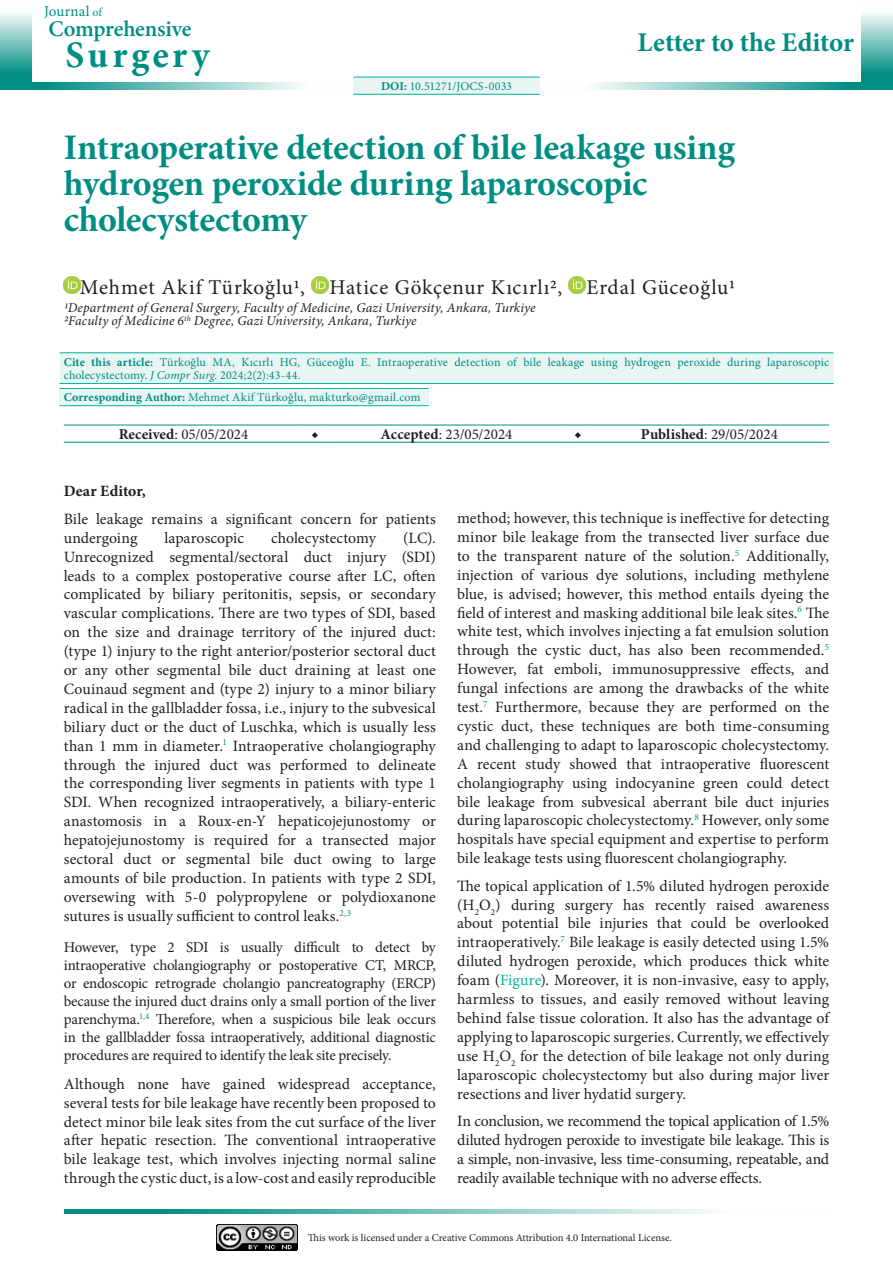
<style>
.page{position:relative;width:893px;height:1263px;background:#fff}
.page>*{position:absolute;margin:0;border:0;box-sizing:border-box;transform-origin:0 0}
.t1{font:700 37.5px "Minion Pro";letter-spacing:.09em;color:#008e84}
.Makale_Başlığı{font:700 36px/36px "Minion Pro";letter-spacing:-.01em;color:#008e84}
.t2{font:700 27px "Minion Pro";letter-spacing:-.005em;color:#008e84}
.t3{font:600 22.5px "Minion Pro";letter-spacing:-.01em;color:#008e84}
.Yazarlar{font:21px "Minion Pro";letter-spacing:.035em;color:#231f20}
.Ana_metin{font:15.75px/18.9px "Minion Pro";color:#231f20;text-align:justify}
.Ana_metin-2{font:700 15.75px "Minion Pro";letter-spacing:.005em;color:#231f20}
.Ana_metin-3{font:15px/18.1px "Minion Pro";letter-spacing:-.015em;color:#231f20;text-align:justify}
.Table-Figure{font:15px "Minion Pro";color:#231f20}
.t4{font:15px "Minion Pro";letter-spacing:.01em;color:#008e84}
.Table-Figure-2{font:700 15px "Minion Pro";color:#231f20}
.Kurumlar{font:italic 13.5px "Minion Pro";letter-spacing:.01em;color:#231f20}
.Cite{font:12px/13.5px "Minion Pro";letter-spacing:.01em;color:#008e84}
.t5{font:10.5px "Minion Pro";letter-spacing:-.005em;color:#231f20}
.s1{font-size:12px}
.s2{font-weight:700}
.s3{font-style:italic}
.s4{color:#00b59d}
</style>
<div class="page">
<img style="left:216px;top:1225px;width:81px;height:25px">
<div style="left:861px;top:0;width:32px;height:83px;background:linear-gradient(to bottom,#fff,#008277)"></div>
<svg style="left:594px;top:83px;width:299px;height:7px;background:#68bbb5"></svg>
<svg style="left:0;top:83px;width:300px;height:7px;background:#68bbb5"></svg>
<div style="left:0;top:0;width:32px;height:83px;background:linear-gradient(to bottom,#fff,#008277)"></div>
<svg style="left:64px;top:1210px;width:648px;height:4px;background:#68bbb5"></svg>
<img style="left:64px;top:277px;width:17px;height:17px">
<img style="left:312px;top:277px;width:17px;height:17px">
<img style="left:569px;top:277px;width:17px;height:17px">
<div style="left:353px;top:77px;width:187px;height:17px;background:#e9f5f2"></div>
<hr style="left:353px;top:94px;width:187px;height:1px;background:#00b59d">
<hr style="left:353px;top:77px;width:187px;height:1px;background:#00b59d">
<div style="left:60px;top:353px;width:773px;height:31px;background:#e9f5f2"></div>
<hr style="left:60px;top:383px;width:773px;height:1px;background:#00b59d">
<hr style="left:60px;top:352px;width:773px;height:1px;background:#00b59d">
<div style="left:60px;top:388px;width:369px;height:18px;background:#e9f5f2"></div>
<hr style="left:60px;top:405px;width:369px;height:1px;background:#00b59d">
<hr style="left:60px;top:388px;width:369px;height:1px;background:#00b59d">
<hr style="left:64px;top:425px;width:239px;height:1px;background:#008e84">
<svg style="left:303px;top:425px;width:24px;height:1px"></svg>
<hr style="left:327px;top:425px;width:239px;height:1px;background:#008e84">
<svg style="left:566px;top:425px;width:24px;height:1px"></svg>
<hr style="left:590px;top:425px;width:239px;height:1px;background:#008e84">
<hr style="left:64px;top:442px;width:239px;height:1px;background:#008e84">
<svg style="left:303px;top:442px;width:24px;height:1px"></svg>
<hr style="left:327px;top:442px;width:239px;height:1px;background:#008e84">
<svg style="left:566px;top:442px;width:24px;height:1px"></svg>
<hr style="left:590px;top:442px;width:239px;height:1px;background:#008e84">
<p class="t4" style="left:44px;top:2px;width:59px">Journal <span class="s1">of</span></p>
<h3 class="t3" style="left:48px;top:13px;width:145px">Comprehensive</h3>
<h1 class="t1" style="left:65px;top:29px;width:146px">Surgery</h1>
<p class="Cite" style="left:381px;top:80px;width:132px"><span class="s2">DOI:</span> 10.51271/JOCS-0033</p>
<h3 class="t2" style="left:637px;top:24px;width:218px">Letter to the Editor</h3>
<p class="Makale_Başlığı" style="left:64px;top:129px;width:673px">Intraoperative detection of bile leakage using hydrogen peroxide during laparoscopic cholecystectomy</p>
<p class="Yazarlar" style="left:80px;top:273px;width:657px">Mehmet Akif Türkoğlu1, Hatice Gökçenur Kıcırlı2, Erdal Güceoğlu1</p>
<p class="Kurumlar" style="left:64px;top:298px;width:473px">1Department of General Surgery, Faculty of Medicine, Gazi University, Ankara, Turkiye</p>
<p class="Kurumlar" style="left:64px;top:312px;width:354px">2Faculty of Medicine 6<sup>th</sup> Degree, Gazi University, Ankara, Turkiye</p>
<p class="Cite" style="left:64px;top:355px;width:767px"><span class="s2">Cite this article:</span> Türkoğlu MA, Kıcırlı HG, Güceoğlu E. Intraoperative detection of bile leakage using hydrogen peroxide during laparoscopic cholecystectomy. <span class="s3">J Compr Surg.</span> 2024;2(2):43-44.</p>
<p class="Cite" style="left:64px;top:391px;width:358px"><span class="s2">Corresponding Author:</span> Mehmet Akif Türkoğlu, makturko@gmail.com</p>
<p class="Table-Figure" style="left:119px;top:424px;width:131px"><span class="s2">Received</span>: 05/05/2024</p>
<p class="Table-Figure-2" style="left:311px;top:424px;width:9px">◆</p>
<p class="Table-Figure" style="left:380px;top:424px;width:134px"><span class="s2">Accepted</span>: 23/05/2024</p>
<p class="Table-Figure-2" style="left:574px;top:424px;width:9px">◆</p>
<p class="Table-Figure" style="left:641px;top:424px;width:139px"><span class="s2">Published</span>: 29/05/2024</p>
<p class="Ana_metin-2" style="left:64px;top:480px;width:84px">Dear Editor,</p>
<p class="Ana_metin" style="left:64px;top:509px;width:374px">Bile leakage remains a significant concern for patients undergoing</p>
<p class="Ana_metin" style="left:164px;top:528px;width:81px">laparoscopic</p>
<p class="Ana_metin" style="left:271px;top:528px;width:106px">cholecystectomy</p>
<p class="Ana_metin" style="left:64px;top:528px;width:374px;text-indent:339px">(LC).<br>Unrecognized segmental/sectoral duct injury (SDI) leads to a complex postoperative course after LC, often complicated by biliary peritonitis, sepsis, or secondary vascular complications. There are two types of SDI, based on the size and drainage territory of the injured duct: (type 1) injury to the right anterior/posterior sectoral duct or any other segmental bile duct draining at least one Couinaud segment and (type 2) injury to a minor biliary radical in the gallbladder fossa, i.e., injury to the subvesical biliary duct or the duct of Luschka, which is usually less than 1 mm in diameter.<sup>1</sup> Intraoperative cholangiography through the injured duct was performed to delineate the corresponding liver segments in patients with type 1<br>SDI. When recognized intraoperatively, a biliary-enteric anastomosis in a Roux-en-Y hepaticojejunostomy or hepatojejunostomy is required for a transected major sectoral duct or segmental bile duct owing to large amounts of bile production. In patients with type 2 SDI, oversewing with 5-0 polypropylene or polydioxanone sutures is usually sufficient to control leaks.<sup>2,3</sup></p>
<p class="Ana_metin-3" style="left:64px;top:938px;width:374px">However, type 2 SDI is usually difficult to detect by intraoperative cholangiography or postoperative CT, MRCP, or endoscopic retrograde cholangio pancreatography (ERCP) because the injured duct drains only a small portion of the liver parenchyma.<sup>1,4</sup> Therefore, when a suspicious bile leak occurs in the gallbladder fossa intraoperatively, additional diagnostic procedures are required to identify the leak site precisely.</p>
<p class="Ana_metin" style="left:64px;top:1074px;width:374px">Although none have gained widespread acceptance, several tests for bile leakage have recently been proposed to detect minor bile leak sites from the cut surface of the liver after hepatic resection. The conventional intraoperative bile leakage test, which involves injecting normal saline through the cystic duct, is a low-cost and easily reproducible</p>
<p class="Ana_metin" style="left:457px;top:509px;width:374px">method; however, this technique is ineffective for detecting minor bile leakage from the transected liver surface due to the transparent nature of the solution.<sup>5</sup> Additionally, injection of various dye solutions, including methylene blue, is advised; however, this method entails dyeing the field of interest and masking additional bile leak sites.<sup>6</sup> The white test, which involves injecting a fat emulsion solution through the cystic duct, has also been recommended.<sup>5<br></sup>However, fat emboli, immunosuppressive effects, and fungal infections are among the drawbacks of the white test.<sup>7</sup> Furthermore, because they are performed on the cystic duct, these techniques are both time-consuming and challenging to adapt to laparoscopic cholecystectomy.<br>A recent study showed that intraoperative fluorescent cholangiography using indocyanine green could detect bile leakage from subvesical aberrant bile duct injuries during laparoscopic cholecystectomy.<sup>8</sup> However, only some hospitals have special equipment and expertise to perform bile leakage tests using fluorescent cholangiography.</p>
<p class="Ana_metin" style="left:457px;top:876px;width:374px">The topical application of 1.5% diluted hydrogen peroxide (H<sub>2</sub>O<sub>2</sub>) during surgery has recently raised awareness about potential bile injuries that could be overlooked intraoperatively.<sup>7</sup> Bile leakage is easily detected using 1.5% diluted hydrogen peroxide, which produces thick white foam (<span class="s4">Figure</span>). Moreover, it is non-invasive, easy to apply, harmless to tissues, and easily removed without leaving behind false tissue coloration. It also has the advantage of applying to laparoscopic surgeries. Currently, we effectively use H<sub>2</sub>O<sub>2</sub> for the detection of bile leakage not only during laparoscopic cholecystectomy but also during major liver resections and liver hydatid surgery.</p>
<p class="Ana_metin" style="left:457px;top:1111px;width:374px">In conclusion, we recommend the topical application of 1.5% diluted hydrogen peroxide to investigate bile leakage. This is a simple, non-invasive, less time-consuming, repeatable, and readily available technique with no adverse effects.</p>
<p class="t5" style="left:308px;top:1231px;width:366px">This work is licensed under a Creative Commons Attribution 4.0 International License.</p>
</div>
